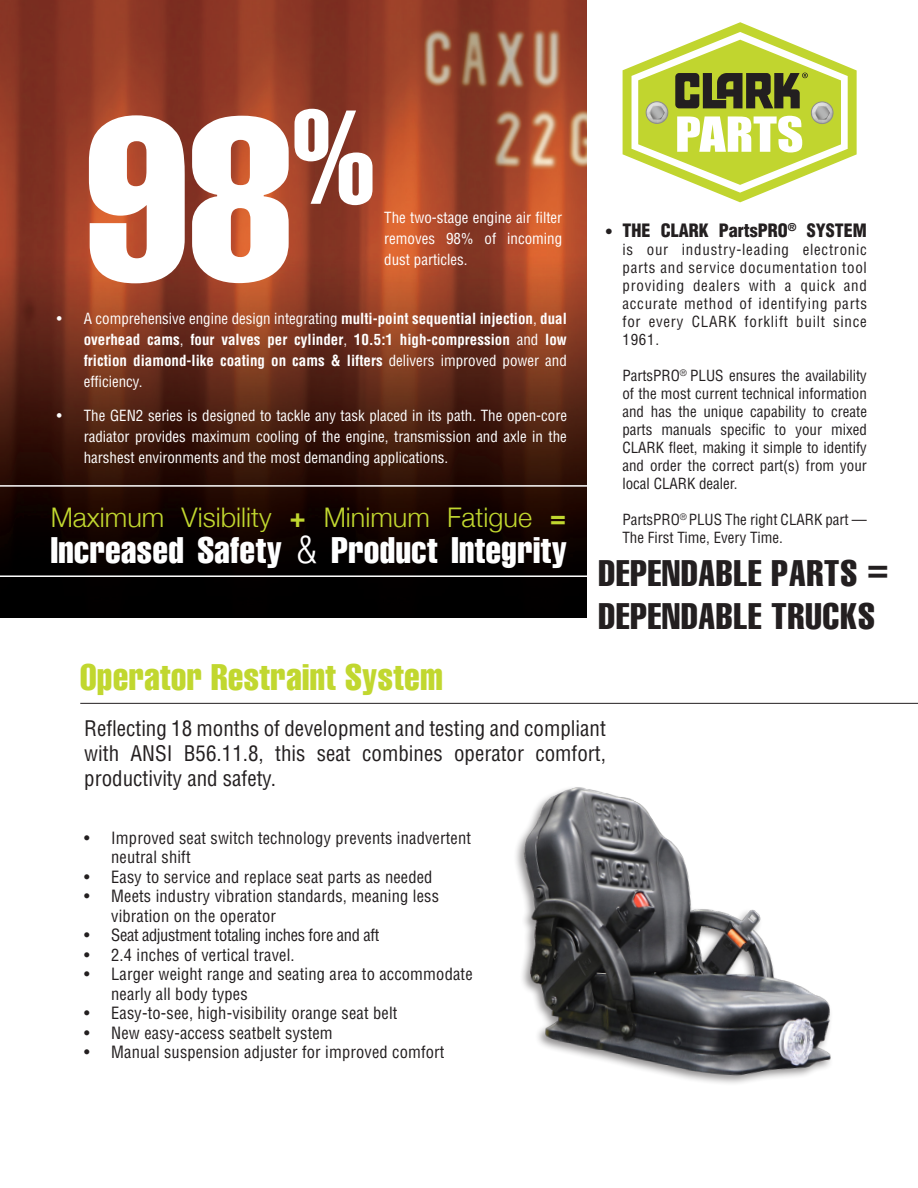
<style>
.page{position:relative;width:918px;height:1188px;background:#fff}
.page>*{position:absolute;margin:0;border:0;box-sizing:border-box;transform-origin:0 0}
.t1{font:extra-condensed 225px "Helvetica";color:#fff}
.t2{font:extra-condensed 36px "Helvetica";letter-spacing:.01em;color:#fff}
.t3{font:extra-condensed 36px "Helvetica";letter-spacing:.025em;color:#231f20}
.t4{font:extra-condensed 36px "Helvetica";letter-spacing:.01em;color:#c1d72f}
.t5{font:300 27px "Helvetica Neue";color:#c1d72f}
.t6{font:condensed 21px/25.2px "Helvetica";color:#231f20;text-align:justify}
.t7{font:900 condensed 18px "Helvetica";color:#231f20}
.t8{font:condensed 16.5px/19.5px "Helvetica";letter-spacing:.01em;color:#231f20}
.t9{font:condensed 16.5px "Helvetica";letter-spacing:-.02em;color:#231f20}
.t10{font:condensed 15px/18px "Helvetica";color:#231f20;text-align:justify}
.t11{font:condensed 15px/21px "Helvetica";color:#fff;text-align:justify}
.t12{font:700 condensed 15px/21px "Helvetica";color:#fff;text-align:justify}
.s1{font-weight:400}
.s2{font-family:"Helvetica";font-weight:900}
.s3{font-weight:300;font-stretch:condensed}
.s4{font-size:15px}
</style>
<div class="page">
<img style="left:0;top:0;width:587px;height:618px">
<svg style="left:0;top:485px;width:587px;height:92px;background:#180b08"></svg>
<hr style="left:80px;top:703px;width:838px;height:1px;background:#231f20">
<img style="left:516px;top:787px;width:315px;height:297px">
<svg style="left:623px;top:22px;width:234px;height:180px"></svg>
<p class="t1" style="left:84px;top:74px;width:293px">98<sup>%</sup></p>
<p class="t11" style="left:384px;top:206px;width:179px">The two-stage engine air filter removes 98% of incoming dust particles.</p>
<p class="t12" style="left:84px;top:308px;width:485px;text-indent:-27px"><span class="s1">• A comprehensive engine design integrating</span> multi-point sequential injection<span class="s1">,</span> dual overhead cams<span class="s1">,</span> four valves per cylinder<span class="s1">,</span> 10.5:1 high-compression <span class="s1">and</span> low friction diamond-like coating on cams &amp; lifters <span class="s1">delivers improved power and efficiency.</span></p>
<p class="t11" style="left:84px;top:405px;width:485px;text-indent:-27px">• The GEN2 series is designed to tackle any task placed in its path. The open-core radiator provides maximum cooling of the engine, transmission and axle in the harshest environments and the most demanding applications.</p>
<p class="t5" style="left:51px;top:495px;width:518px">Maximum Visibility <span class="s2">+</span> Minimum Fatigue <span class="s2">=</span></p>
<p class="t2" style="left:51px;top:530px;width:518px">Increased Safety <span class="s3">&amp;</span> Product Integrity</p>
<p class="t4" style="left:80px;top:657px;width:364px">Operator Restraint System</p>
<p class="t7" style="left:606px;top:219px;width:263px"><span class="s4">•</span> THE CLARK PartsPRO<sup>®</sup> SYSTEM</p>
<p class="t10" style="left:622px;top:240px;width:246px">is our industry-leading electronic parts and service documentation tool providing dealers with a quick and accurate method of identifying parts for every CLARK forklift built since 1961.</p>
<p class="t10" style="left:622px;top:366px;width:246px">PartsPRO<sup>®</sup> PLUS ensures the availability of the most current technical information and has the unique capability to create parts manuals specific to your mixed CLARK fleet, making it simple to identify and order the correct part(s) from your local CLARK dealer.</p>
<p class="t10" style="left:622px;top:510px;width:246px">PartsPRO<sup>®</sup> PLUS The right CLARK part —<br>The First Time, Every Time.</p>
<p class="t3" style="left:599px;top:553px;width:292px">DEPENDABLE PARTS =</p>
<p class="t3" style="left:599px;top:596px;width:278px">DEPENDABLE TRUCKS</p>
<p class="t6" style="left:84px;top:715px;width:523px">Reflecting 18 months of development and testing and compliant with ANSI B56.11.8, this seat combines operator comfort, productivity and safety.</p>
<p class="t8" style="left:111px;top:828px;width:361px;text-indent:-27px">• Improved seat switch technology prevents inadvertent neutral shift</p>
<p class="t8" style="left:84px;top:867px;width:350px">• Easy to service and replace seat parts as needed</p>
<p class="t8" style="left:111px;top:886px;width:329px;text-indent:-27px">• Meets industry vibration standards, meaning less vibration on the operator</p>
<p class="t9" style="left:84px;top:925px;width:297px">• Seat adjustment totaling inches fore and aft</p>
<p class="t8" style="left:84px;top:945px;width:212px">• 2.4 inches of vertical travel.</p>
<p class="t8" style="left:111px;top:964px;width:363px;text-indent:-27px">• Larger weight range and seating area to accommodate nearly all body types</p>
<p class="t8" style="left:84px;top:1003px;width:315px">• Easy-to-see, high-visibility orange seat belt</p>
<p class="t8" style="left:84px;top:1023px;width:250px">• New easy-access seatbelt system</p>
<p class="t8" style="left:84px;top:1042px;width:362px">• Manual suspension adjuster for improved comfort</p>
</div>
